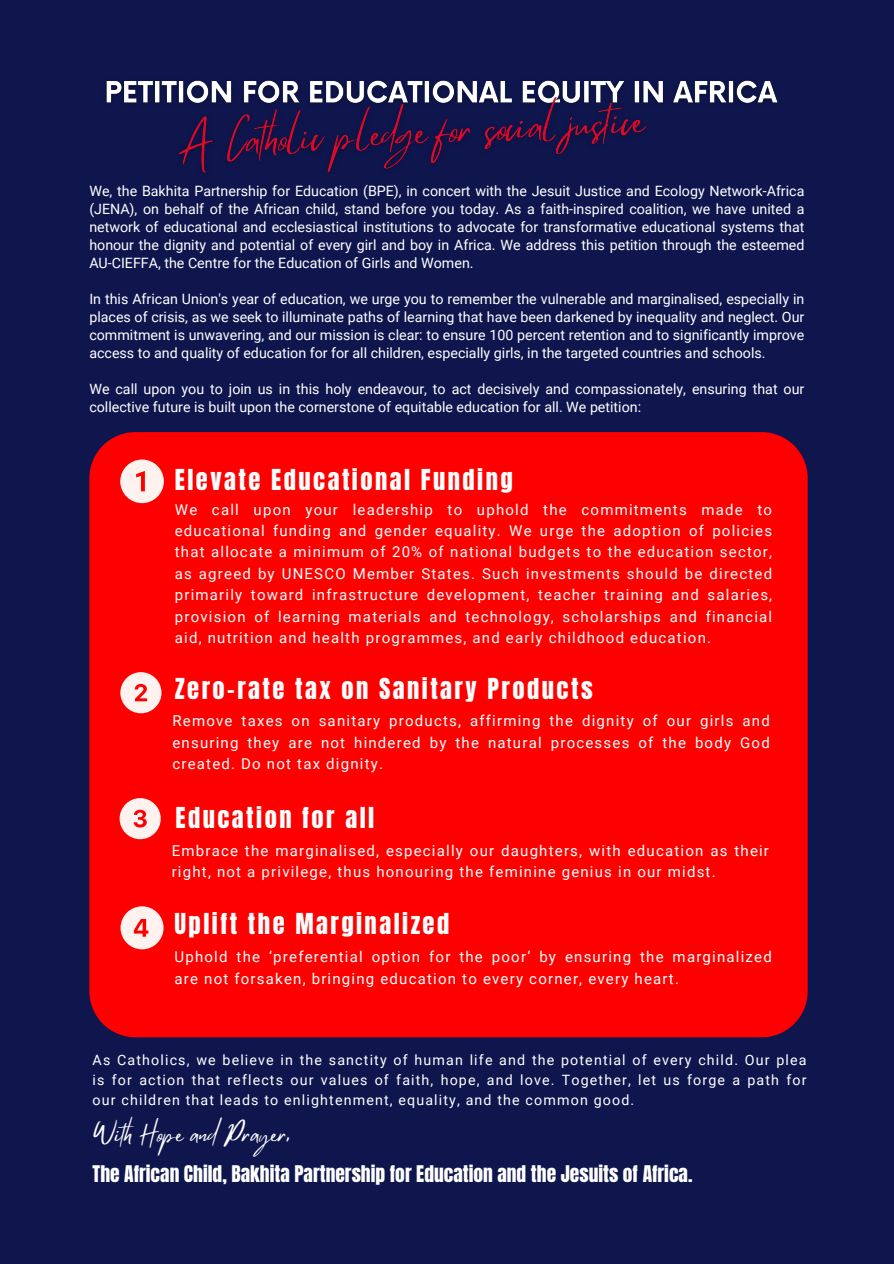
<style>
.page{position:relative;width:894px;height:1264px;background:#fff}
.page>*{position:absolute;margin:0;border:0;box-sizing:border-box;transform-origin:0 0}
.t1{font:24.6px "Anton";letter-spacing:.1em;color:#fff}
.t2{font:23.1px "Mistrully";color:#fff}
.t3{font:19.5px "Anton";color:#fff}
.t4{font:15px/21.3px "Roboto";letter-spacing:.08em;color:#fff;text-align:justify}
.t5{font:14.25px/18px "Roboto";color:#fff;text-align:justify}
</style>
<div class="page">
<div style="left:0;top:0;width:893px;height:1263px;background:#0f164e"></div>
<div style="left:89px;top:432px;width:718px;height:605px;background:#fe0000"></div>
<svg style="left:120px;top:459px;width:44px;height:44px"></svg>
<svg style="left:120px;top:798px;width:41px;height:41px"></svg>
<svg style="left:120px;top:672px;width:41px;height:41px"></svg>
<svg style="left:120px;top:906px;width:43px;height:43px"></svg>
<img style="left:106px;top:80px;width:672px;height:24px">
<img style="left:166px;top:80px;width:493px;height:93px">
<p class="t5" style="left:89px;top:182px;width:716px">We, the Bakhita Partnership for Education (BPE), in concert with the Jesuit Justice and Ecology Network-Africa (JENA), on behalf of the African child, stand before you today. As a faith-inspired coalition, we have united a network of educational and ecclesiastical institutions to advocate for transformative educational systems that honour the dignity and potential of every girl and boy in Africa. We address this petition through the esteemed AU-CIEFFA, the Centre for the Education of Girls and Women.</p>
<p class="t5" style="left:89px;top:290px;width:716px">In this African Union's year of education, we urge you to remember the vulnerable and marginalised, especially in places of crisis, as we seek to illuminate paths of learning that have been darkened by inequality and neglect. Our commitment is unwavering, and our mission is clear: to ensure 100 percent retention and to significantly improve access to and quality of education for for all children, especially girls, in the targeted countries and schools.</p>
<h3 class="t5" style="left:89px;top:380px;width:716px">We call upon you to join us in this holy endeavour, to act decisively and compassionately, ensuring that our collective future is built upon the cornerstone of equitable education for all. We petition:</h3>
<p class="t1" style="left:175px;top:462px;width:339px">Elevate Educational Funding</p>
<p class="t4" style="left:175px;top:499px;width:598px">We call upon your leadership to uphold the commitments made to educational funding and gender equality. We urge the adoption of policies that allocate a minimum of 20% of national budgets to the education sector, as agreed by UNESCO Member States. Such investments should be directed primarily toward infrastructure development, teacher training and salaries, provision of learning materials and technology, scholarships and financial aid, nutrition and health programmes, and early childhood education.</p>
<p class="t1" style="left:175px;top:670px;width:419px">Zero-rate tax on Sanitary Products</p>
<h3 class="t4" style="left:172px;top:710px;width:598px">Remove taxes on sanitary products, affirming the dignity of our girls and ensuring they are not hindered by the natural processes of the body God created. Do not tax dignity.</h3>
<p class="t1" style="left:175px;top:800px;width:200px">Education for all</p>
<p class="t4" style="left:172px;top:840px;width:598px">Embrace the marginalised, especially our daughters, with education as their right, not a privilege, thus honouring the feminine genius in our midst.</p>
<p class="t1" style="left:174px;top:906px;width:276px">Uplift the Marginalized</p>
<h3 class="t4" style="left:174px;top:946px;width:598px">Uphold the ‘preferential option for the poor’ by ensuring the marginalized are not forsaken, bringing education to every corner, every heart.</h3>
<p class="t5" style="left:93px;top:1049px;width:715px;line-height:20.2px">As Catholics, we believe in the sanctity of human life and the potential of every child. Our plea is for action that reflects our values of faith, hope, and love. Together, let us forge a path for our children that leads to enlightenment, equality, and the common good.</p>
<p class="t2" style="left:93px;top:1115px;width:199px">With Hope and Prayer,</p>
<h3 class="t3" style="left:93px;top:1159px;width:601px">The African Child, Bakhita Partnership for Education and the Jesuits of Africa.</h3>
</div>
